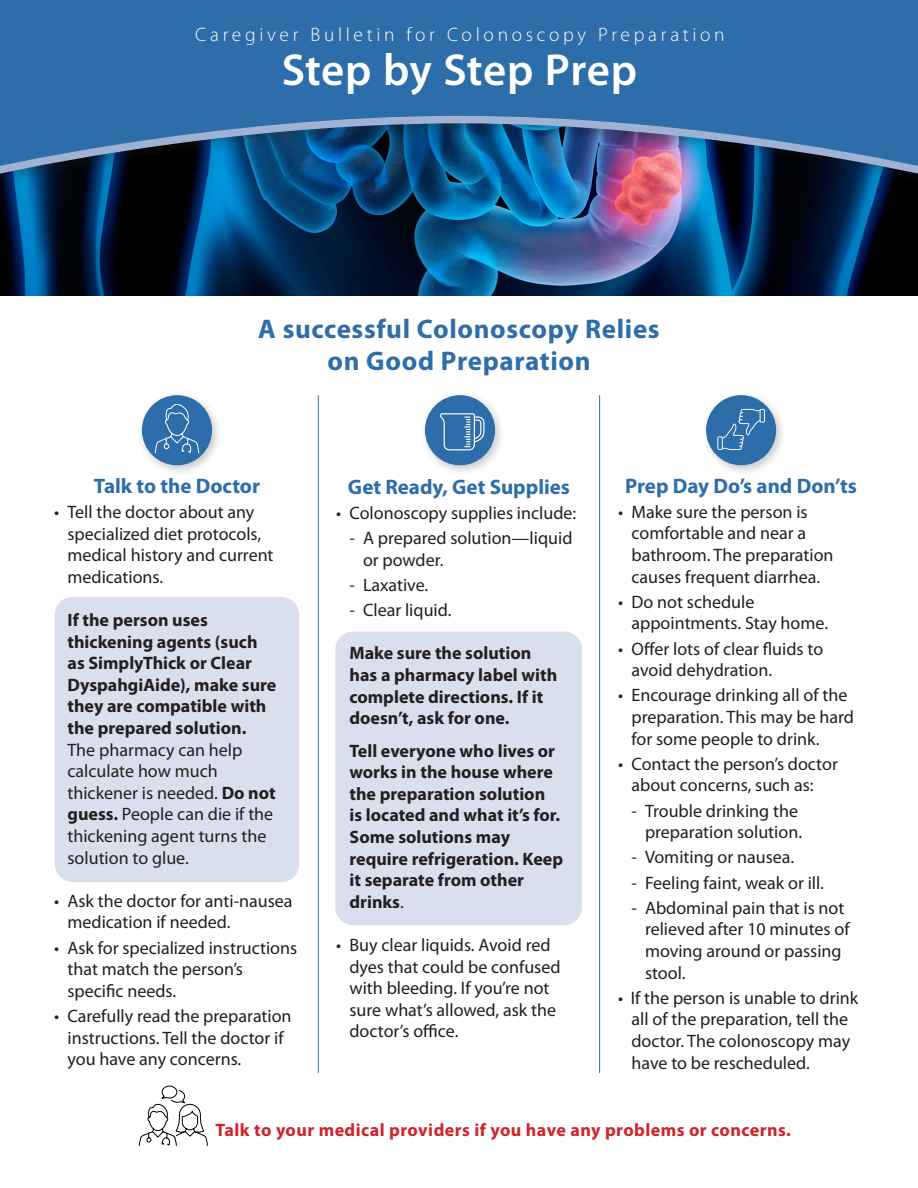
<style>
.page{position:relative;width:918px;height:1188px;background:#fff}
.page>*{position:absolute;margin:0;border:0;box-sizing:border-box;transform-origin:0 0}
.Headline{font:600 45px "Myriad Pro";letter-spacing:.005em;color:#fff}
.t1{font:700 27px/32.4px "Myriad Pro";letter-spacing:.025em;color:#2d6da9;text-align:center}
.t2{font:700 21px "Myriad Pro";color:#2d6da9}
.Headline-2{font:300 19.5px "Myriad Pro";letter-spacing:.185em;color:#fff}
.t3{font:18px/21.6px "Myriad Pro";color:#231f20}
.t4{font:700 18px/21.6px "Myriad Pro";color:#231f20}
.t5{font:700 18px "Myriad Pro";letter-spacing:.025em;color:#d1232a}
.s1{font-weight:400}
</style>
<div class="page">
<img style="left:0;top:192px;width:918px;height:103px">
<div style="left:335px;top:632px;width:247px;height:293px;background:#dadfee;border-radius:18px"></div>
<div style="left:55px;top:597px;width:244px;height:285px;background:#dadfee;border-radius:18px"></div>
<div style="left:0;top:0;width:918px;height:192px;background:#231f20;opacity:.25"></div>
<svg style="left:0;top:0;width:918px;height:181px;background:#2d679e"></svg>
<div style="left:137px;top:390px;width:86px;height:86px;background:#231f20;opacity:.25"></div>
<div style="left:142px;top:395px;width:70px;height:70px;background:#2d6da9;border-radius:50%"></div>
<svg style="left:154px;top:403px;width:46px;height:73px"></svg>
<div style="left:420px;top:390px;width:86px;height:86px;background:#231f20;opacity:.25"></div>
<div style="left:425px;top:395px;width:70px;height:70px;background:#2d6da9;border-radius:50%"></div>
<svg style="left:440px;top:413px;width:45px;height:38px"></svg>
<div style="left:701px;top:390px;width:86px;height:86px;background:#231f20;opacity:.25"></div>
<div style="left:706px;top:395px;width:70px;height:70px;background:#2d6da9;border-radius:50%"></div>
<svg style="left:717px;top:409px;width:48px;height:41px"></svg>
<hr style="left:318px;top:395px;width:1px;height:678px;background:#2d6da9">
<hr style="left:599px;top:395px;width:1px;height:678px;background:#2d6da9">
<svg style="left:139px;top:1085px;width:69px;height:61px"></svg>
<p class="Headline-2" style="left:195px;top:24px;width:531px">Caregiver Bulletin for Colonoscopy Preparation</p>
<p class="Headline" style="left:282px;top:45px;width:357px">Step by Step Prep</p>
<p class="t1" style="left:258px;top:313px;width:403px">A successful Colonoscopy Relies on Good Preparation</p>
<p class="t2" style="left:94px;top:474px;width:168px">Talk to the Doctor</p>
<p class="t3" style="left:68px;top:502px;width:208px;text-indent:-14px">• Tell the doctor about any specialized diet protocols, medical history and current medications.</p>
<p class="t4" style="left:68px;top:609px;width:210px">If the person uses thickening agents (such as SimplyThick or Clear<br>DyspahgiAide), make sure they are compatible with the prepared solution.<br><span class="s1">The pharmacy can help calculate how much thickener is needed.</span> Do not guess. <span class="s1">People can die if the thickening agent turns the solution to glue.</span></p>
<p class="t3" style="left:68px;top:890px;width:227px;text-indent:-14px">• Ask the doctor for anti-nausea medication if needed.</p>
<p class="t3" style="left:68px;top:937px;width:231px;text-indent:-14px">• Ask for specialized instructions that match the person’s specific needs.</p>
<p class="t3" style="left:68px;top:1006px;width:226px;text-indent:-14px">• Carefully read the preparation instructions. Tell the doctor if you have any concerns.</p>
<p class="t2" style="left:348px;top:475px;width:224px">Get Ready, Get Supplies</p>
<p class="t3" style="left:336px;top:502px;width:242px">• Colonoscopy supplies include:</p>
<p class="t3" style="left:363px;top:528px;width:211px;text-indent:-14px">- A prepared solution—liquid or powder.</p>
<p class="t3" style="left:350px;top:574px;width:80px">- Laxative.</p>
<p class="t3" style="left:350px;top:600px;width:104px">- Clear liquid.</p>
<p class="t4" style="left:350px;top:643px;width:209px">Make sure the solution has a pharmacy label with complete directions. If it doesn’t, ask for one.</p>
<p class="t4" style="left:350px;top:740px;width:207px">Tell everyone who lives or</p>
<p class="t4" style="left:350px;top:762px;width:205px">works in the house where</p>
<p class="t4" style="left:350px;top:783px;width:197px">the preparation solution</p>
<p class="t4" style="left:350px;top:805px;width:212px">is located and what it’s for.</p>
<p class="t4" style="left:350px;top:826px;width:215px">Some solutions may require refrigeration. Keep it separate from other drinks<span class="s1">.</span></p>
<p class="t3" style="left:350px;top:934px;width:213px;text-indent:-14px">• Buy clear liquids. Avoid red dyes that could be confused with bleeding. If you’re not sure what’s allowed, ask the doctor’s office.</p>
<p class="t2" style="left:625px;top:474px;width:233px">Prep Day Do’s and Don’ts</p>
<p class="t3" style="left:632px;top:501px;width:204px;text-indent:-14px">• Make sure the person is comfortable and near a bathroom. The preparation causes frequent diarrhea.</p>
<p class="t3" style="left:632px;top:591px;width:198px;text-indent:-14px">• Do not schedule appointments. Stay home.</p>
<p class="t3" style="left:632px;top:638px;width:193px;text-indent:-14px">• Offer lots of clear fluids to avoid dehydration.</p>
<p class="t3" style="left:632px;top:685px;width:224px;text-indent:-14px">• Encourage drinking all of the preparation. This may be hard for some people to drink.</p>
<p class="t3" style="left:618px;top:753px;width:221px;text-align:center">• Contact the person’s doctor about concerns, such as:</p>
<p class="t3" style="left:632px;top:800px;width:172px;text-align:right">- Trouble drinking the preparation solution.</p>
<p class="t3" style="left:632px;top:847px;width:164px">- Vomiting or nausea.</p>
<p class="t3" style="left:632px;top:872px;width:194px">- Feeling faint, weak or ill.</p>
<p class="t3" style="left:645px;top:897px;width:206px;text-indent:-14px">- Abdominal pain that is not relieved after 10 minutes of moving around or passing stool.</p>
<p class="t3" style="left:632px;top:987px;width:228px;text-indent:-14px">• If the person is unable to drink all of the preparation, tell the doctor. The colonoscopy may have to be rescheduled.</p>
<p class="t5" style="left:215px;top:1120px;width:577px">Talk to your medical providers if you have any problems or concerns.</p>
</div>
